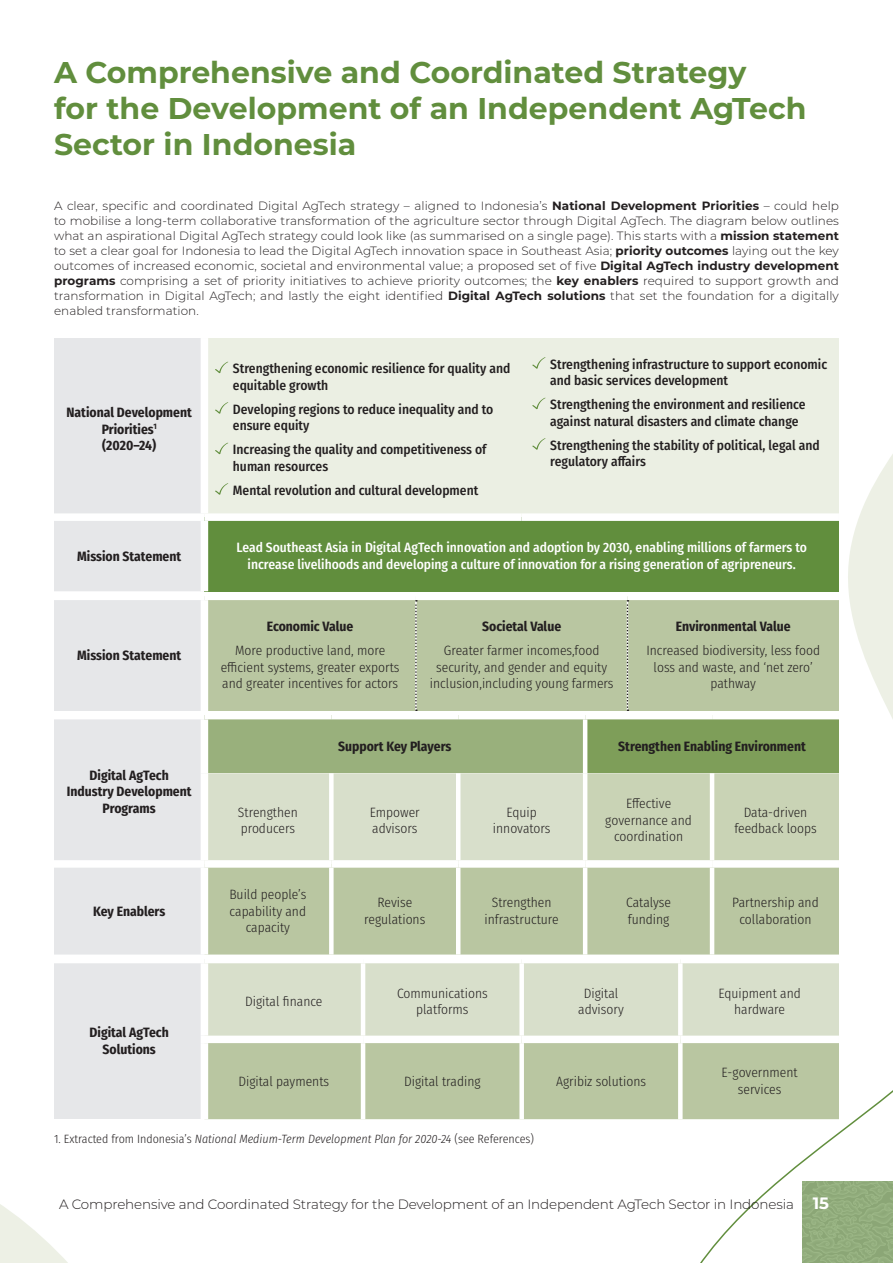
<style>
.page{position:relative;width:893px;height:1263px;background:#fff}
.page>*{position:absolute;margin:0;border:0;box-sizing:border-box;transform-origin:0 0}
.t1{font:700 30px/36px "Montserrat";color:#618e3d}
.t2{font:700 16.5px "Montserrat";color:#fff}
.body{font:300 13.5px/16.5px "Fira Sans Condensed";color:#231f20;text-align:center}
.body-2{font:500 13.5px/16.5px "Fira Sans Condensed";color:#231f20}
.body-3{font:700 13.5px/16.5px "Fira Sans Condensed";color:#231f20;text-align:center}
.body-4{font:500 13.5px/16.5px "Fira Sans Condensed";color:#fff;text-align:center}
.t3{font:300 13.5px "Montserrat";letter-spacing:-.01em;color:#231f20}
.body-5{font:300 12px/15px "Montserrat";letter-spacing:.005em;color:#231f20;text-align:justify}
.body-6{font:italic 300 12px "Fira Sans Condensed";color:#231f20}
.s1{font-weight:700}
.s2{font-style:normal}
</style>
<div class="page">
<svg style="left:612px;top:954px;width:281px;height:309px"></svg>
<svg style="left:833px;top:454px;width:60px;height:550px"></svg>
<svg style="left:0;top:1119px;width:536px;height:144px"></svg>
<div style="left:54px;top:338px;width:147px;height:253px;background:#e6e7e9"></div>
<div style="left:208px;top:338px;width:631px;height:175px;background:#ebefe3"></div>
<div style="left:204px;top:517px;width:635px;height:74px;background:#618e3d"></div>
<div style="left:54px;top:513px;width:150px;height:8px;background:#fff"></div>
<div style="left:204px;top:513px;width:318px;height:8px;background:#fff"></div>
<div style="left:522px;top:513px;width:317px;height:8px;background:#fff"></div>
<div style="left:201px;top:521px;width:7px;height:70px;background:#fff"></div>
<svg style="left:215px;top:362px;width:13px;height:11px"></svg>
<svg style="left:215px;top:402px;width:13px;height:12px"></svg>
<svg style="left:215px;top:443px;width:13px;height:11px"></svg>
<svg style="left:215px;top:483px;width:13px;height:12px"></svg>
<svg style="left:532px;top:357px;width:14px;height:12px"></svg>
<svg style="left:532px;top:398px;width:14px;height:11px"></svg>
<svg style="left:532px;top:438px;width:14px;height:12px"></svg>
<div style="left:627px;top:593px;width:212px;height:7px;background:#fff"></div>
<svg style="left:54px;top:600px;width:785px;height:354px;background:#c3ceb3"></svg>
<div style="left:208px;top:868px;width:631px;height:86px;background:#b9c6a1"></div>
<div style="left:54px;top:712px;width:150px;height:7px;background:#fff"></div>
<div style="left:204px;top:712px;width:127px;height:7px;background:#fff"></div>
<div style="left:331px;top:712px;width:127px;height:7px;background:#fff"></div>
<div style="left:458px;top:712px;width:127px;height:7px;background:#fff"></div>
<div style="left:585px;top:712px;width:127px;height:7px;background:#fff"></div>
<div style="left:712px;top:712px;width:127px;height:7px;background:#fff"></div>
<div style="left:201px;top:719px;width:7px;height:54px;background:#fff"></div>
<div style="left:201px;top:773px;width:7px;height:87px;background:#fff"></div>
<div style="left:201px;top:868px;width:7px;height:86px;background:#fff"></div>
<div style="left:329px;top:773px;width:5px;height:87px;background:#fff"></div>
<hr style="left:456px;top:773px;width:4px;height:87px;background:#fff">
<div style="left:329px;top:868px;width:5px;height:86px;background:#fff"></div>
<hr style="left:456px;top:868px;width:4px;height:86px;background:#fff">
<hr style="left:583px;top:719px;width:4px;height:54px;background:#fff">
<hr style="left:583px;top:773px;width:4px;height:87px;background:#fff">
<hr style="left:710px;top:773px;width:4px;height:87px;background:#fff">
<hr style="left:583px;top:868px;width:4px;height:86px;background:#fff">
<hr style="left:710px;top:868px;width:4px;height:86px;background:#fff">
<div style="left:54px;top:860px;width:150px;height:8px;background:#fff"></div>
<div style="left:204px;top:860px;width:127px;height:8px;background:#fff"></div>
<div style="left:331px;top:860px;width:127px;height:8px;background:#fff"></div>
<div style="left:458px;top:860px;width:127px;height:8px;background:#fff"></div>
<div style="left:585px;top:860px;width:127px;height:8px;background:#fff"></div>
<div style="left:712px;top:860px;width:127px;height:8px;background:#fff"></div>
<div style="left:54px;top:959px;width:150px;height:160px;background:#e6e7e9"></div>
<div style="left:208px;top:963px;width:631px;height:72px;background:#d8dfcb"></div>
<div style="left:208px;top:1043px;width:631px;height:76px;background:#b9c6a1"></div>
<div style="left:201px;top:963px;width:7px;height:72px;background:#fff"></div>
<div style="left:201px;top:1043px;width:7px;height:76px;background:#fff"></div>
<hr style="left:361px;top:963px;width:4px;height:72px;background:#fff">
<div style="left:519px;top:963px;width:5px;height:72px;background:#fff"></div>
<hr style="left:361px;top:1043px;width:4px;height:76px;background:#fff">
<div style="left:519px;top:1043px;width:5px;height:76px;background:#fff"></div>
<div style="left:678px;top:963px;width:5px;height:72px;background:#fff"></div>
<div style="left:678px;top:1043px;width:5px;height:76px;background:#fff"></div>
<div style="left:54px;top:956px;width:150px;height:7px;background:#fff"></div>
<div style="left:522px;top:956px;width:158px;height:7px;background:#fff"></div>
<div style="left:680px;top:956px;width:159px;height:7px;background:#fff"></div>
<div style="left:201px;top:1035px;width:162px;height:8px;background:#fff"></div>
<div style="left:522px;top:1035px;width:158px;height:8px;background:#fff"></div>
<div style="left:680px;top:1035px;width:159px;height:8px;background:#fff"></div>
<div style="left:803px;top:1182px;width:90px;height:81px;background:#91ad7d"></div>
<p class="t1" style="left:54px;top:53px;width:754px">A Comprehensive and Coordinated Strategy<br>for the Development of an Independent AgTech<br>Sector in Indonesia</p>
<p class="body-5" style="left:54px;top:198px;width:786px">A clear, specific and coordinated Digital AgTech strategy – aligned to Indonesia’s <span class="s1">National Development Priorities</span> – could help to mobilise a long-term collaborative transformation of the agriculture sector through Digital AgTech. The diagram below outlines what an aspirational Digital AgTech strategy could look like (as summarised on a single page). This starts with a <span class="s1">mission statement </span>to set a clear goal for Indonesia to lead the Digital AgTech innovation space in Southeast Asia; <span class="s1">priority outcomes</span> laying out the key outcomes of increased economic, societal and environmental value; a proposed set of five <span class="s1">Digital AgTech industry development programs</span> comprising a set of priority initiatives to achieve priority outcomes; the <span class="s1">key enablers</span> required to support growth and transformation in Digital AgTech; and lastly the eight identified <span class="s1">Digital AgTech solutions</span> that set the foundation for a digitally enabled transformation.</p>
<p class="body-3" style="left:66px;top:404px;width:127px">National Development<br>Priorities<sup>1<br></sup>(2020–24)</p>
<p class="body-2" style="left:233px;top:359px;width:279px">Strengthening economic resilience for quality and equitable growth</p>
<p class="body-2" style="left:233px;top:400px;width:262px">Developing regions to reduce inequality and to ensure equity</p>
<p class="body-2" style="left:233px;top:440px;width:255px">Increasing the quality and competitiveness of human resources</p>
<p class="body-2" style="left:233px;top:481px;width:247px">Mental revolution and cultural development</p>
<p class="body-2" style="left:550px;top:355px;width:278px">Strengthening infrastructure to support economic and basic services development</p>
<p class="body-2" style="left:550px;top:395px;width:257px">Strengthening the environment and resilience against natural disasters and climate change</p>
<p class="body-2" style="left:550px;top:436px;width:271px">Strengthening the stability of political, legal and regulatory affairs</p>
<p class="body-3" style="left:77px;top:547px;width:106px">Mission Statement</p>
<p class="body-4" style="left:236px;top:539px;width:572px">Lead Southeast Asia in Digital AgTech innovation and adoption by 2030, enabling millions of farmers to increase livelihoods and developing a culture of innovation for a rising generation of agripreneurs.</p>
<p class="body-3" style="left:77px;top:646px;width:106px">Mission Statement</p>
<p class="body-3" style="left:67px;top:766px;width:126px">Digital AgTech<br>Industry Development<br>Programs</p>
<p class="body-3" style="left:93px;top:902px;width:74px">Key Enablers</p>
<p class="body-3" style="left:90px;top:1023px;width:81px">Digital AgTech<br>Solutions</p>
<p class="body-3" style="left:267px;top:618px;width:88px">Economic Value</p>
<p class="body" style="left:221px;top:642px;width:180px">More productive land, more efficient systems, greater exports and greater incentives for actors</p>
<p class="body-3" style="left:482px;top:618px;width:81px">Societal Value</p>
<p class="body" style="left:430px;top:642px;width:185px">Greater farmer incomes,food security, and gender and equity inclusion,including young farmers</p>
<p class="body-3" style="left:676px;top:618px;width:116px">Environmental Value</p>
<p class="body" style="left:646px;top:642px;width:175px">Increased biodiversity, less food loss and waste, and ‘net zero’ pathway</p>
<p class="body-3" style="left:338px;top:737px;width:115px">Support Key Players</p>
<p class="body-3" style="left:618px;top:737px;width:189px">Strengthen Enabling Environment</p>
<p class="body" style="left:238px;top:804px;width:61px;text-align:left">Strengthen producers</p>
<p class="body" style="left:370px;top:804px;width:52px;text-align:left">Empower advisors</p>
<p class="body" style="left:493px;top:804px;width:59px">Equip innovators</p>
<p class="body" style="left:605px;top:795px;width:88px">Effective governance and coordination</p>
<p class="body" style="left:734px;top:804px;width:84px">Data-driven feedback loops</p>
<p class="body" style="left:229px;top:886px;width:79px">Build people’s capability and capacity</p>
<p class="body" style="left:364px;top:894px;width:63px">Revise regulations</p>
<p class="body" style="left:485px;top:894px;width:76px">Strengthen infrastructure</p>
<p class="body" style="left:626px;top:894px;width:46px;text-align:left">Catalyse funding</p>
<p class="body" style="left:732px;top:894px;width:88px">Partnership and collaboration</p>
<p class="body" style="left:245px;top:993px;width:79px">Digital finance</p>
<p class="body" style="left:397px;top:984px;width:92px">Communications platforms</p>
<p class="body" style="left:578px;top:984px;width:47px">Digital advisory</p>
<p class="body" style="left:718px;top:984px;width:84px">Equipment and hardware</p>
<p class="body" style="left:238px;top:1072px;width:92px">Digital payments</p>
<p class="body" style="left:404px;top:1072px;width:78px">Digital trading</p>
<p class="body" style="left:556px;top:1072px;width:91px">Agribiz solutions</p>
<p class="body" style="left:722px;top:1064px;width:78px">E-government services</p>
<p class="body-6" style="left:54px;top:1130px;width:481px"><span class="s2">1. Extracted from Indonesia’s</span> National Medium-Term Development Plan for 2020-24 <span class="s2">(see References)</span></p>
<p class="t3" style="left:59px;top:1195px;width:736px">A Comprehensive and Coordinated Strategy for the Development of an Independent AgTech Sector in Indonesia</p>
<p class="t2" style="left:813px;top:1191px;width:18px">15</p>
</div>
